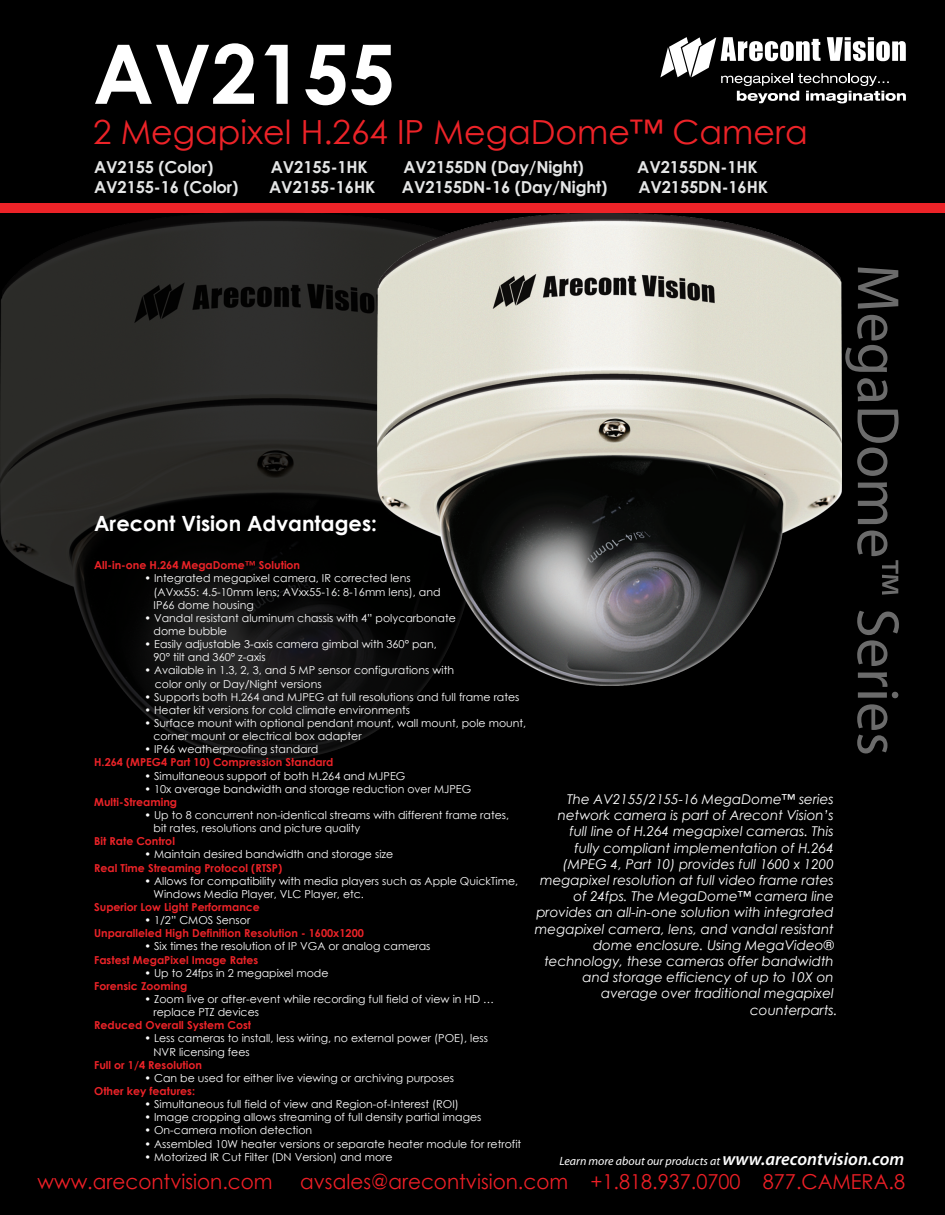
<style>
.page{position:relative;width:945px;height:1215px;background:#000}
.page>*{position:absolute;margin:0;border:0;box-sizing:border-box;transform-origin:0 0}
.t1{font:700 82.2px "Century Gothic";color:#fff}
.t2{font:60px "Myriad Pro";color:#6b6b6b}
.t3{font:33.3px "Century Gothic";color:#ec2328}
.t4{font:700 21px "Century Gothic";color:#fff}
.t5{font:20.55px "Century Gothic";color:#ed1f26}
.t6{font:700 16.5px "Century Gothic";letter-spacing:-.01em;color:#e5e6e6}
.t7{font:italic 13.5px/16.2px "Century Gothic";color:#fff;text-align:right}
.t8{font:italic 12px "Myriad Pro";color:#fff}
.t9{font:10.95px/13.2px "Century Gothic";color:#fff}
.t10{font:700 10.95px/13.2px "Century Gothic";color:#ec2328}
.s1{font-weight:400;color:#fff}
.s2{font-weight:700;color:#ec2328}
.s3{font-weight:600;font-size:18px}
</style>
<div class="page">
<svg style="left:660px;top:37px;width:246px;height:66px"></svg>
<div style="left:0;top:204px;width:945px;height:9px;background:#ec2328"></div>
<img style="left:0;top:219px;width:426px;height:541px">
<img style="left:377px;top:214px;width:465px;height:471px">
<p class="t1" style="left:93px;top:12px;width:304px">AV2155</p>
<p class="t3" style="left:93px;top:108px;width:716px">2 Megapixel H.264 IP MegaDome™ Camera</p>
<p class="t6" style="left:94px;top:155px;width:121px">AV2155 (Color)</p>
<p class="t6" style="left:271px;top:155px;width:99px">AV2155-1HK</p>
<p class="t6" style="left:403px;top:155px;width:182px">AV2155DN (Day/Night)</p>
<p class="t6" style="left:637px;top:155px;width:122px">AV2155DN-1HK</p>
<p class="t6" style="left:94px;top:175px;width:146px">AV2155-16 (Color)</p>
<p class="t6" style="left:269px;top:175px;width:108px">AV2155-16HK</p>
<p class="t6" style="left:402px;top:175px;width:207px">AV2155DN-16 (Day/Night)</p>
<p class="t6" style="left:638px;top:175px;width:131px">AV2155DN-16HK</p>
<p class="t4" style="left:94px;top:508px;width:284px">Arecont Vision Advantages:</p>
<p class="t10" style="left:94px;top:558px;width:208px">All-in-one H.264 MegaDome™ Solution</p>
<p class="t9" style="left:154px;top:572px;width:289px;text-indent:-9px">• Integrated megapixel camera, IR corrected lens (AVxx55: 4.5-10mm lens; AVxx55-16: 8-16mm lens), and<br>IP66 dome housing</p>
<p class="t9" style="left:154px;top:611px;width:304px;text-indent:-9px">• Vandal resistant aluminum chassis with 4” polycarbonate dome bubble</p>
<p class="t9" style="left:154px;top:637px;width:285px;text-indent:-9px">• Easily adjustable 3-axis camera gimbal with 360° pan,<br>90° tilt and 360° z-axis</p>
<p class="t9" style="left:155px;top:664px;width:301px;text-indent:-10px">• Available in 1.3, 2, 3, and 5 MP sensor configurations with color only or Day/Night versions</p>
<p class="t9" style="left:144px;top:690px;width:377px">• Supports both H.264 and MJPEG at full resolutions and full frame rates</p>
<p class="t9" style="left:144px;top:703px;width:267px">• Heater kit versions for cold climate environments</p>
<p class="t9" style="left:154px;top:716px;width:374px;text-indent:-9px">• Surface mount with optional pendant mount, wall mount, pole mount, corner mount or electrical box adapter</p>
<p class="t10" style="left:94px;top:742px;width:241px;text-indent:50px"><span class="s1">• IP66 weatherproofing standard<br></span>H.264 (MPEG4 Part 10) Compression Standard</p>
<p class="t9" style="left:144px;top:769px;width:262px">• Simultaneous support of both H.264 and MJPEG</p>
<p class="t9" style="left:94px;top:782px;width:379px;text-indent:50px">• 10x average bandwidth and storage reduction over MJPEG<br><span class="s2">Multi-Streaming</span></p>
<p class="t9" style="left:144px;top:808px;width:366px">• Up to 8 concurrent non-identical streams with different frame rates,</p>
<p class="t9" style="left:154px;top:821px;width:208px">bit rates, resolutions and picture quality</p>
<p class="t10" style="left:94px;top:834px;width:82px">Bit Rate Control</p>
<p class="t9" style="left:94px;top:848px;width:301px;text-indent:50px">• Maintain desired bandwidth and storage size<br><span class="s2">Real Time Streaming Protocol (RTSP)</span></p>
<p class="t9" style="left:144px;top:874px;width:375px">• Allows for compatibility with media players such as Apple QuickTime,</p>
<p class="t9" style="left:154px;top:887px;width:212px">Windows Media Player, VLC Player, etc.</p>
<p class="t10" style="left:94px;top:900px;width:167px">Superior Low Light Performance</p>
<p class="t10" style="left:94px;top:913px;width:271px;text-indent:50px"><span class="s1">• 1/2” CMOS Sensor<br></span>Unparalleled High Definition Resolution - 1600x1200</p>
<p class="t9" style="left:94px;top:940px;width:338px;text-indent:50px">• Six times the resolution of IP VGA or analog cameras<br><span class="s2">Fastest MegaPixel Image Rates</span></p>
<p class="t9" style="left:94px;top:966px;width:236px;text-indent:50px">• Up to 24fps in 2 megapixel mode<br><span class="s2">Forensic Zooming</span></p>
<p class="t9" style="left:144px;top:992px;width:351px">• Zoom live or after-event while recording full field of view in HD …</p>
<p class="t9" style="left:154px;top:1005px;width:107px">replace PTZ devices</p>
<p class="t10" style="left:94px;top:1018px;width:159px">Reduced Overall System Cost</p>
<p class="t9" style="left:144px;top:1032px;width:345px">• Less cameras to install, less wiring, no external power (POE), less</p>
<p class="t9" style="left:154px;top:1045px;width:98px">NVR licensing fees</p>
<p class="t10" style="left:94px;top:1058px;width:109px">Full or 1/4 Resolution</p>
<p class="t9" style="left:94px;top:1071px;width:361px;text-indent:50px">• Can be used for either live viewing or archiving purposes<br><span class="s2">Other key features:</span></p>
<p class="t9" style="left:144px;top:1097px;width:316px">• Simultaneous full field of view and Region-of-Interest (ROI)</p>
<p class="t9" style="left:144px;top:1111px;width:339px">• Image cropping allows streaming of full density partial images</p>
<p class="t9" style="left:144px;top:1124px;width:169px">• On-camera motion detection</p>
<p class="t9" style="left:144px;top:1137px;width:378px">• Assembled 10W heater versions or separate heater module for retrofit</p>
<p class="t9" style="left:144px;top:1150px;width:250px">• Motorized IR Cut Filter (DN Version) and more</p>
<p class="t2" style="left:915px;top:264px;width:493px;rotate:90deg">MegaDome™ Series</p>
<p class="t7" style="left:535px;top:791px;width:304px">The AV2155/2155-16 MegaDome™ series network camera is part of Arecont Vision’s<br>full line of H.264 megapixel cameras. This<br>fully compliant implementation of H.264 (MPEG 4, Part 10) provides full 1600 x 1200 megapixel resolution at full video frame rates of 24fps. The MegaDome™ camera line provides an all-in-one solution with integrated megapixel camera, lens, and vandal resistant dome enclosure. Using MegaVideo® technology, these cameras offer bandwidth and storage efficiency of up to 10X on average over traditional megapixel counterparts.</p>
<p class="t8" style="left:560px;top:1154px;width:346px">Learn more about our products at <span class="s3">www.arecontvision.com</span></p>
<p class="t5" style="left:37px;top:1167px;width:237px">www.arecontvision.com</p>
<p class="t5" style="left:300px;top:1167px;width:606px">avsales@arecontvision.com +1.818.937.0700 877.CAMERA.8</p>
</div>
